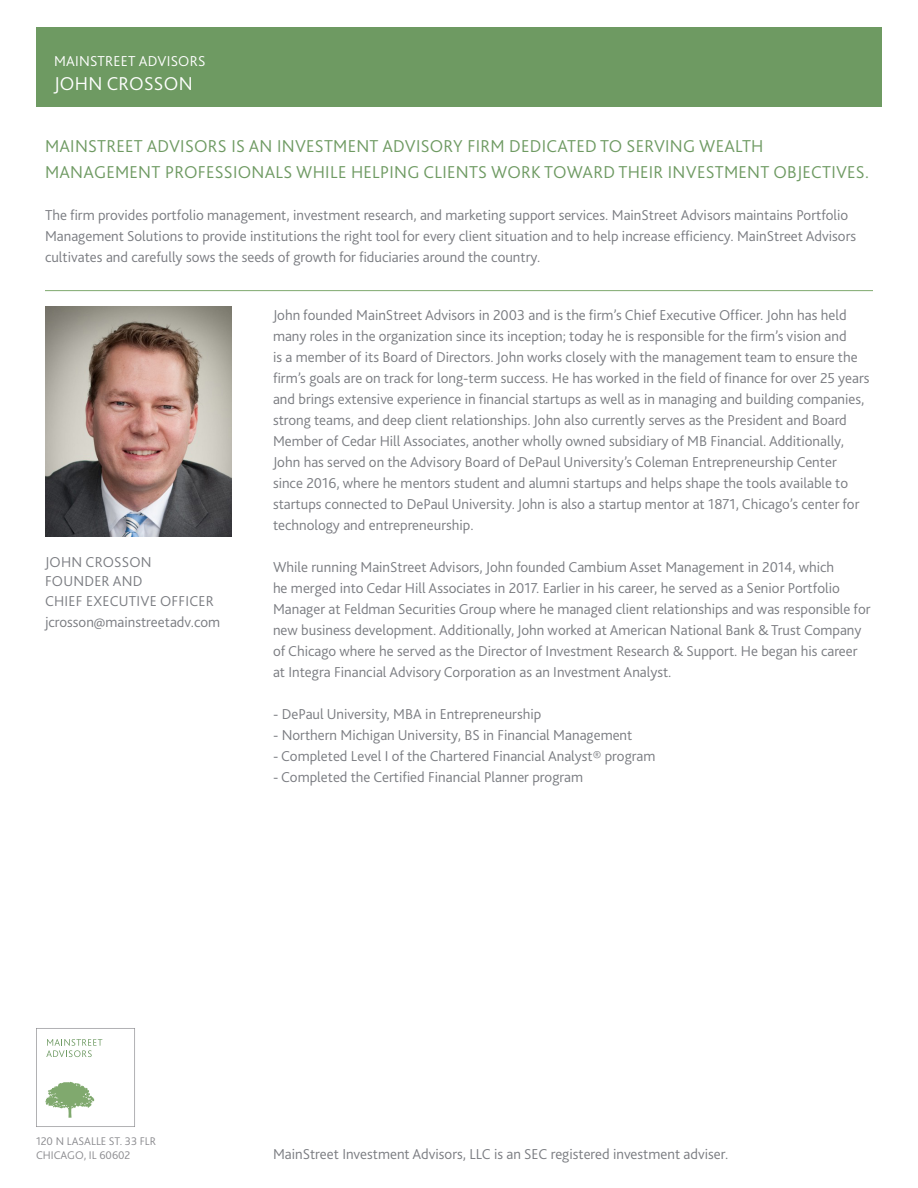
<style>
.page{position:relative;width:918px;height:1188px;background:#fff}
.page>*{position:absolute;margin:0;border:0;box-sizing:border-box;transform-origin:0 0}
.t1{font:300 19.5px "Bliss 2";letter-spacing:.015em;color:#fff}
.t2{font:300 18px/25.5px "Bliss 2";letter-spacing:.015em;color:#6e9a62}
.t3{font:300 15px/21px "Bliss 2";color:#7a7c81}
.t4{font:300 15px "Bliss 2";letter-spacing:.015em;color:#fff}
.t5{font:300 11.7px "Bliss 2";color:#8a8a8e}
</style>
<div class="page">
<div style="left:36px;top:28px;width:846px;height:79px;background:#6e9a62"></div>
<svg style="left:36px;top:1028px;width:99px;height:99px"></svg>
<img style="left:45px;top:307px;width:186px;height:229px">
<hr style="left:45px;top:290px;width:828px;height:1px;background:#80a96e">
<p class="t4" style="left:54px;top:52px;width:153px">MAINSTREET ADVISORS</p>
<p class="t1" style="left:54px;top:71px;width:140px">JOHN CROSSON</p>
<p class="t2" style="left:45px;top:133px;width:825px">MAINSTREET ADVISORS IS AN INVESTMENT ADVISORY FIRM DEDICATED TO SERVING WEALTH<br>MANAGEMENT PROFESSIONALS WHILE HELPING CLIENTS WORK TOWARD THEIR INVESTMENT OBJECTIVES.</p>
<p class="t3" style="left:45px;top:204px;width:813px">The firm provides portfolio management, investment research, and marketing support services. MainStreet Advisors maintains Portfolio<br>Management Solutions to provide institutions the right tool for every client situation and to help increase efficiency. MainStreet Advisors cultivates and carefully sows the seeds of growth for fiduciaries around the country.</p>
<p class="t3" style="left:45px;top:551px;width:108px">JOHN CROSSON</p>
<p class="t3" style="left:45px;top:571px;width:170px;line-height:19.5px">FOUNDER AND<br>CHIEF EXECUTIVE OFFICER</p>
<p class="t3" style="left:45px;top:611px;width:177px">jcrosson@mainstreetadv.com</p>
<p class="t3" style="left:273px;top:304px;width:598px">John founded MainStreet Advisors in 2003 and is the firm’s Chief Executive Officer. John has held many roles in the organization since its inception; today he is responsible for the firm’s vision and<br>is a member of its Board of Directors. John works closely with the management team to ensure the firm’s goals are on track for long-term success. He has worked in the field of finance for over 25 years and brings extensive experience in financial startups as well as in managing and building companies, strong teams, and deep client relationships. John also currently serves as the President and Board Member of Cedar Hill Associates, another wholly owned subsidiary of MB Financial. Additionally, John has served on the Advisory Board of DePaul University’s Coleman Entrepreneurship Center since 2016, where he mentors student and alumni startups and helps shape the tools available to startups connected to DePaul University. John is also a startup mentor at 1871, Chicago’s center for technology and entrepreneurship.</p>
<p class="t3" style="left:273px;top:556px;width:599px">While running MainStreet Advisors, John founded Cambium Asset Management in 2014, which<br>he merged into Cedar Hill Associates in 2017. Earlier in his career, he served as a Senior Portfolio Manager at Feldman Securities Group where he managed client relationships and was responsible for new business development. Additionally, John worked at American National Bank &amp; Trust Company of Chicago where he served as the Director of Investment Research &amp; Support. He began his career at Integra Financial Advisory Corporation as an Investment Analyst.</p>
<p class="t3" style="left:273px;top:703px;width:270px">- DePaul University, MBA in Entrepreneurship</p>
<p class="t3" style="left:273px;top:724px;width:361px">- Northern Michigan University, BS in Financial Management</p>
<p class="t3" style="left:273px;top:745px;width:384px">- Completed Level I of the Chartered Financial Analyst® program</p>
<p class="t3" style="left:273px;top:766px;width:312px">- Completed the Certified Financial Planner program</p>
<p class="t5" style="left:36px;top:1134px;width:122px">120 N LASALLE ST. 33 FLR</p>
<p class="t5" style="left:36px;top:1148px;width:96px">CHICAGO, IL 60602</p>
<p class="t3" style="left:273px;top:1143px;width:457px">MainStreet Investment Advisors, LLC is an SEC registered investment adviser.</p>
</div>
